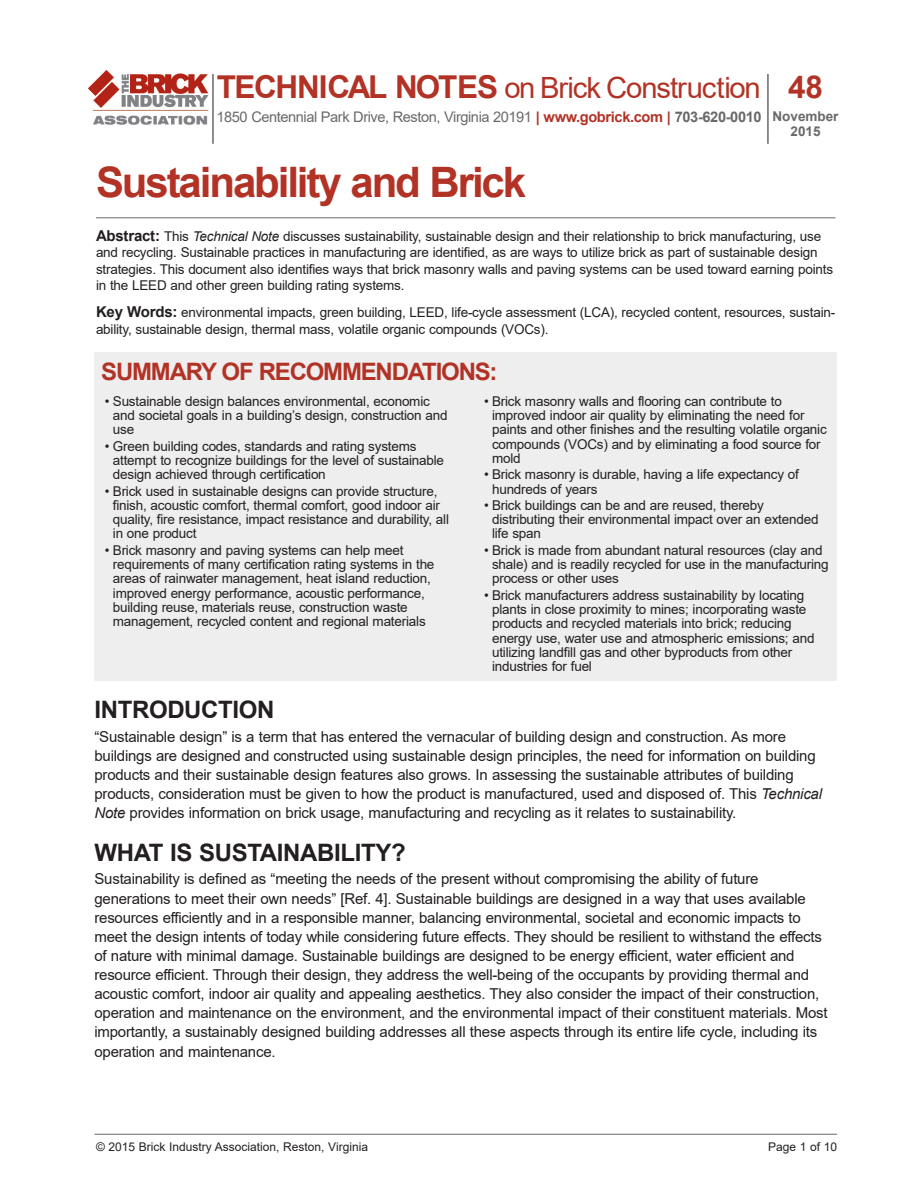
<style>
.page{position:relative;width:918px;height:1188px;background:#fff}
.page>*{position:absolute;margin:0;border:0;box-sizing:border-box;transform-origin:0 0}
.t1{font:700 42px "Arial";letter-spacing:-.05em;color:#b23326}
.t2{font:700 31.5px "Arial";color:#b23326}
.t3{font:29.25px "Arial";letter-spacing:-.035em;color:#b23326}
.TN_body_header{font:700 24px "Arial";letter-spacing:-.015em;color:#231f20}
.t4{font:700 24px "Arial";letter-spacing:-.05em;color:#b23326}
.TN_body_copy{font:15px/19.2px "Arial";letter-spacing:-.015em;color:#231f20}
.t5{font:14.7px "Arial";letter-spacing:-.03em;color:#69696c}
.t6{font:13.5px/14.2px "Arial";letter-spacing:-.015em;color:#231f20}
.t7{font:700 13.5px/15px "Arial";color:#69696c;text-align:center}
.t8{font:12px "Arial";color:#231f20}
.s1{font-weight:700;font-size:31.5px}
.s2{font-weight:700;color:#b23326}
.s3{font-weight:700}
.s4{font-weight:700;font-size:15px}
.s5{font-style:italic}
</style>
<div class="page">
<img style="left:88px;top:70px;width:121px;height:55px">
<hr style="left:212px;top:74px;width:2px;height:70px;background:#69696c">
<hr style="left:767px;top:74px;width:2px;height:70px;background:#69696c">
<hr style="left:94px;top:1134px;width:743px;height:1px;background:#69696c">
<div style="left:94px;top:352px;width:743px;height:329px;background:#eeeeef"></div>
<hr style="left:96px;top:217px;width:740px;height:1px;background:#69696c">
<h3 class="t3" style="left:217px;top:67px;width:545px"><span class="s1">TECHNICAL NOTES</span> on Brick Construction</h3>
<p class="t5" style="left:217px;top:107px;width:547px">1850 Centennial Park Drive, Reston, Virginia 20191 <span class="s2">| www.gobrick.com |</span> <span class="s3">703-620-0010</span></p>
<p class="t2" style="left:788px;top:64px;width:37px">48</p>
<p class="t7" style="left:773px;top:109px;width:68px">November<br>2015</p>
<p class="t1" style="left:96px;top:153px;width:432px">Sustainability and Brick</p>
<p class="t6" style="left:96px;top:228px;width:739px;line-height:16.5px"><span class="s4">Abstract:</span> This <span class="s5">Technical Note</span> discusses sustainability, sustainable design and their relationship to brick manufacturing, use and recycling. Sustainable practices in manufacturing are identified, as are ways to utilize brick as part of sustainable design strategies. This document also identifies ways that brick masonry walls and paving systems can be used toward earning points in the LEED and other green building rating systems.</p>
<p class="t6" style="left:96px;top:304px;width:741px;line-height:16.5px"><span class="s4">Key Words:</span> environmental impacts, green building, LEED, life-cycle assessment (LCA), recycled content, resources, sustain&shy;ability, sustainable design, thermal mass, volatile organic compounds (VOCs).</p>
<p class="t4" style="left:101px;top:354px;width:398px">SUMMARY OF RECOMMENDATIONS:</p>
<p class="t6" style="left:113px;top:394px;width:336px;text-indent:-8px">• Sustainable design balances environmental, economic and societal goals in a building’s design, construction and use</p>
<p class="t6" style="left:113px;top:439px;width:333px;text-indent:-8px">• Green building codes, standards and rating systems attempt to recognize buildings for the level of sustainable design achieved through certification</p>
<p class="t6" style="left:113px;top:484px;width:338px;text-indent:-8px">• Brick used in sustainable designs can provide structure, finish, acoustic comfort, thermal comfort, good indoor air quality, fire resistance, impact resistance and durability, all in one product</p>
<p class="t6" style="left:113px;top:543px;width:323px;text-indent:-8px">• Brick masonry and paving systems can help meet requirements of many certification rating systems in the areas of rainwater management, heat island reduction, improved energy performance, acoustic performance, building reuse, materials reuse, construction waste management, recycled content and regional materials</p>
<p class="t6" style="left:492px;top:394px;width:336px;text-indent:-8px">• Brick masonry walls and flooring can contribute to improved indoor air quality by eliminating the need for paints and other finishes and the resulting volatile organic compounds (VOCs) and by eliminating a food source for mold</p>
<p class="t6" style="left:492px;top:467px;width:308px;text-indent:-8px">• Brick masonry is durable, having a life expectancy of hundreds of years</p>
<p class="t6" style="left:492px;top:498px;width:328px;text-indent:-8px">• Brick buildings can be and are reused, thereby distributing their environmental impact over an extended life span</p>
<p class="t6" style="left:492px;top:543px;width:338px;text-indent:-8px">• Brick is made from abundant natural resources (clay and shale) and is readily recycled for use in the manufacturing process or other uses</p>
<p class="t6" style="left:492px;top:588px;width:324px;text-indent:-8px">• Brick manufacturers address sustainability by locating plants in close proximity to mines; incorporating waste products and recycled materials into brick; reducing energy use, water use and atmospheric emissions; and utilizing landfill gas and other byproducts from other industries for fuel</p>
<p class="TN_body_header" style="left:94px;top:693px;width:182px">INTRODUCTION</p>
<p class="TN_body_copy" style="left:94px;top:727px;width:729px">“Sustainable design” is a term that has entered the vernacular of building design and construction. As more buildings are designed and constructed using sustainable design principles, the need for information on building products and their sustainable design features also grows. In assessing the sustainable attributes of building products, consideration must be given to how the product is manufactured, used and disposed of. This <span class="s5">Technical Note</span> provides information on brick usage, manufacturing and recycling as it relates to sustainability.</p>
<p class="TN_body_header" style="left:94px;top:836px;width:313px">WHAT IS SUSTAINABILITY?</p>
<p class="TN_body_copy" style="left:94px;top:869px;width:735px">Sustainability is defined as “meeting the needs of the present without compromising the ability of future generations to meet their own needs” [Ref. 4]. Sustainable buildings are designed in a way that uses available resources efficiently and in a responsible manner, balancing environmental, societal and economic impacts to meet the design intents of today while considering future effects. They should be resilient to withstand the effects of nature with minimal damage. Sustainable buildings are designed to be energy efficient, water efficient and resource efficient. Through their design, they address the well-being of the occupants by providing thermal and acoustic comfort, indoor air quality and appealing aesthetics. They also consider the impact of their construction, operation and maintenance on the environment, and the environmental impact of their constituent materials. Most importantly, a sustainably designed building addresses all these aspects through its entire life cycle, including its operation and maintenance.</p>
<p class="t8" style="left:96px;top:1138px;width:274px">© 2015 Brick Industry Association, Reston, Virginia</p>
<p class="t8" style="left:768px;top:1138px;width:71px">Page 1 of 10</p>
</div>
